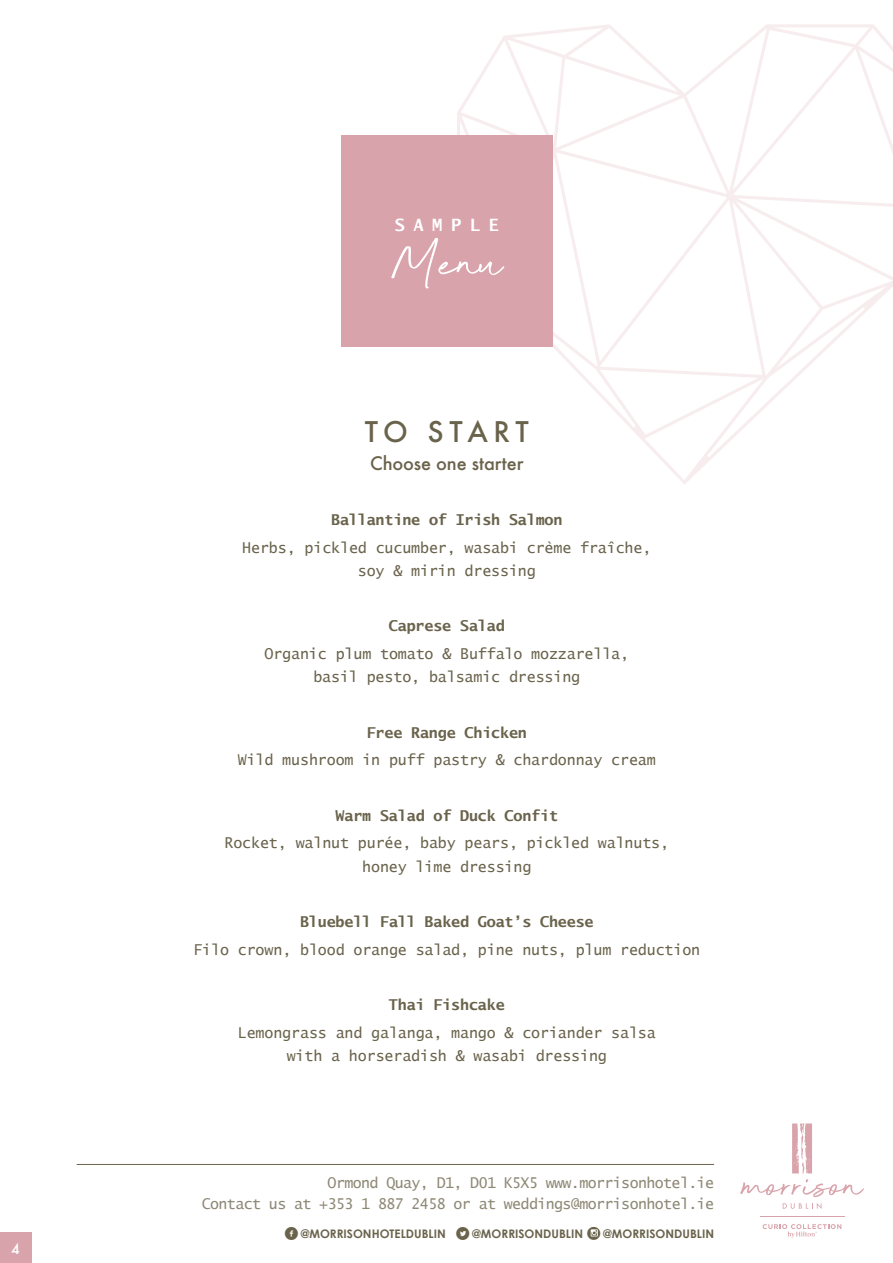
<style>
.page{position:relative;width:893px;height:1263px;background:#fff}
.page>*{position:absolute;margin:0;border:0;box-sizing:border-box;transform-origin:0 0}
.t1{font:63.9px "Beyond Infinity";color:#fff}
.t2{font:500 27.75px "Futura";letter-spacing:.19em;color:#6a634c}
.t3{font:500 18.15px "Futura";letter-spacing:-.01em;color:#6a634c}
.t4{font:700 17.1px "Lucida Sans Typewriter";letter-spacing:.5em;color:#fff}
.t5{font:15px/23.4px "Lucida Sans Typewriter";letter-spacing:-.01em;color:#6a634c;text-align:center}
.t6{font:700 15px "Lucida Sans Typewriter";letter-spacing:-.01em;color:#6a634c}
.t7{font:14.85px "Lucida Sans Typewriter";letter-spacing:-.04em;color:#8e8875}
.t8{font:500 14.1px "Futura";color:#fff}
.t9{font:700 11.85px "Century Gothic";color:#6a634c}
.s1{font-family:"Socialico";font-weight:400;font-size:18.6px}
</style>
<div class="page">
<svg style="left:457px;top:24px;width:436px;height:460px"></svg>
<div style="left:341px;top:135px;width:211px;height:212px;background:#d9a3ab"></div>
<hr style="left:77px;top:1164px;width:637px;height:1px;background:#6a634c">
<div style="left:0;top:1233px;width:31px;height:30px;background:#d9a3ab"></div>
<svg style="left:763px;top:1224px;width:78px;height:14px"></svg>
<hr style="left:760px;top:1216px;width:84px;height:1px;background:#d9a3ab">
<svg style="left:792px;top:1123px;width:20px;height:50px"></svg>
<svg style="left:740px;top:1179px;width:124px;height:18px"></svg>
<svg style="left:783px;top:1203px;width:38px;height:6px"></svg>
<p class="t8" style="left:11px;top:1239px;width:10px">4</p>
<p class="t4" style="left:395px;top:215px;width:106px">SAMPLE</p>
<p class="t1" style="left:391px;top:224px;width:113px">Menu</p>
<p class="t2" style="left:365px;top:413px;width:165px">TO START</p>
<p class="t3" style="left:370px;top:450px;width:155px">Choose one starter</p>
<p class="t6" style="left:331px;top:511px;width:233px">Ballantine of Irish Salmon</p>
<p class="t5" style="left:242px;top:535px;width:411px">Herbs, pickled cucumber, wasabi crème fraîche, soy &amp; mirin dressing</p>
<p class="t6" style="left:389px;top:617px;width:117px">Caprese Salad</p>
<p class="t5" style="left:265px;top:642px;width:366px">Organic plum tomato &amp; Buffalo mozzarella, basil pesto, balsamic dressing</p>
<p class="t6" style="left:367px;top:724px;width:162px">Free Range Chicken</p>
<p class="t5" style="left:238px;top:748px;width:419px">Wild mushroom in puff pastry &amp; chardonnay cream</p>
<p class="t6" style="left:336px;top:807px;width:224px">Warm Salad of Duck Confit</p>
<p class="t5" style="left:225px;top:831px;width:446px">Rocket, walnut purée, baby pears, pickled walnuts, honey lime dressing</p>
<p class="t6" style="left:300px;top:913px;width:295px">Bluebell Fall Baked Goat’s Cheese</p>
<p class="t5" style="left:193px;top:938px;width:508px">Filo crown, blood orange salad, pine nuts, plum reduction</p>
<p class="t6" style="left:389px;top:996px;width:117px">Thai Fishcake</p>
<p class="t5" style="left:238px;top:1020px;width:419px">Lemongrass and galanga, mango &amp; coriander salsa with a horseradish &amp; wasabi dressing</p>
<p class="t7" style="left:328px;top:1174px;width:388px">Ormond Quay, D1, D01 K5X5 www.morrisonhotel.ie</p>
<p class="t7" style="left:202px;top:1195px;width:514px">Contact us at +353 1 887 2458 or at weddings@morrisonhotel.ie</p>
<p class="t9" style="left:284px;top:1226px;width:301px"><span class="s1">f</span> @MORRISONHOTELDUBLIN <span class="s1">l</span> @MORRISONDUBLIN</p>
<p class="t9" style="left:603px;top:1226px;width:112px">@MORRISONDUBLIN</p>
</div>
